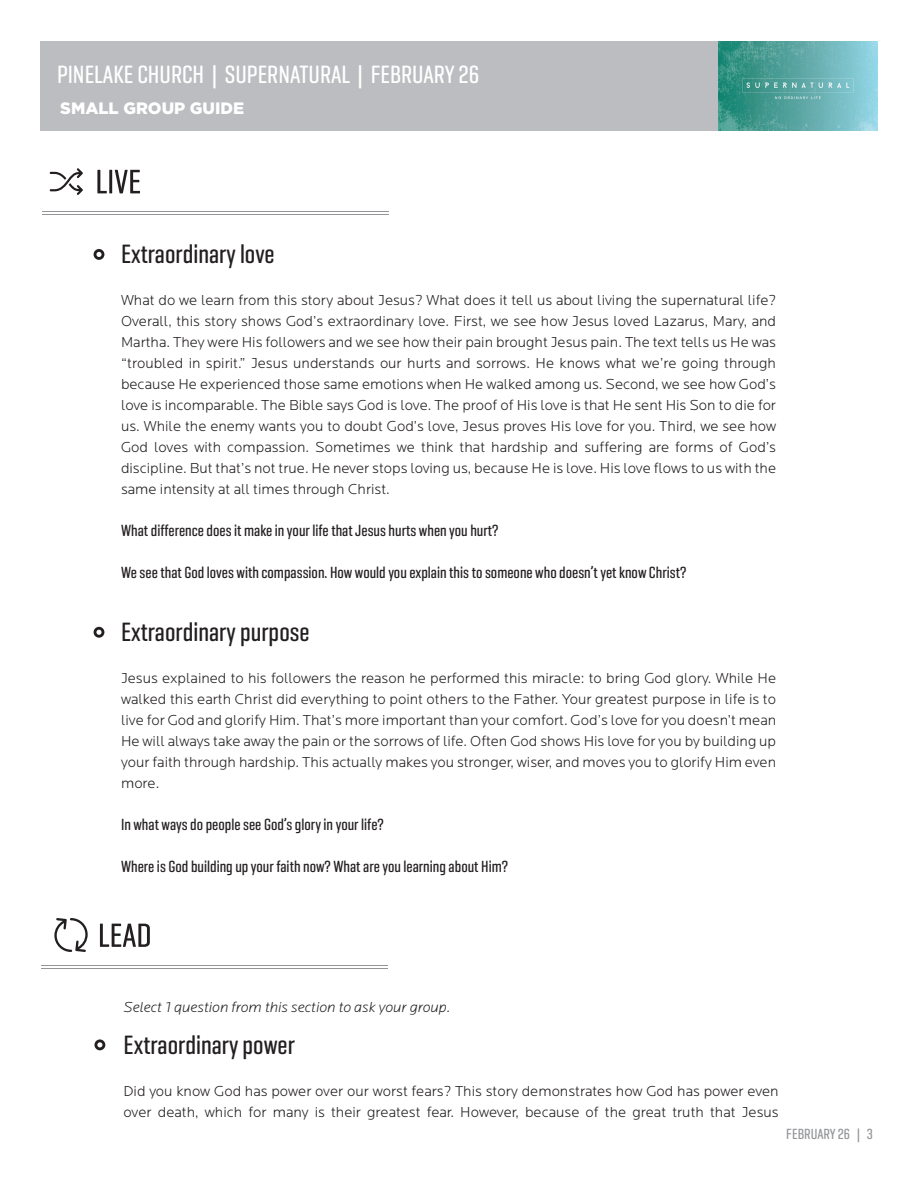
<style>
.page{position:relative;width:918px;height:1188px;background:#fff}
.page>*{position:absolute;margin:0;border:0;box-sizing:border-box;transform-origin:0 0}
.t1{font:500 27px "Geogrotesque Comp";color:#231f20}
.t2{font:500 25.5px "Geogrotesque Comp";color:#fff}
.t3{font:500 16.5px "Geogrotesque Comp";color:#231f20}
.t4{font:900 16.5px "Gotham";color:#fff}
.t5{font:300 15px/21px "Locator";color:#231f20;text-align:justify}
.t6{font:italic 300 15px "Locator";color:#231f20}
.t7{font:500 15px "Geogrotesque Comp";color:#939598}
</style>
<div class="page">
<div style="left:40px;top:41px;width:838px;height:90px;background:#bcbdc0"></div>
<img style="left:718px;top:41px;width:160px;height:90px">
<hr style="left:42px;top:211px;width:346px;height:1px;background:#939598">
<hr style="left:42px;top:214px;width:346px;height:1px;background:#939598">
<svg style="left:50px;top:168px;width:33px;height:27px"></svg>
<svg style="left:97px;top:170px;width:10px;height:23px"></svg>
<hr style="left:109px;top:170px;width:3px;height:23px;background:#231f20">
<svg style="left:115px;top:170px;width:25px;height:23px"></svg>
<svg style="left:94px;top:627px;width:10px;height:11px"></svg>
<svg style="left:94px;top:249px;width:10px;height:11px"></svg>
<svg style="left:94px;top:1039px;width:11px;height:11px"></svg>
<hr style="left:42px;top:965px;width:346px;height:1px;background:#939598">
<hr style="left:42px;top:968px;width:346px;height:1px;background:#939598">
<svg style="left:100px;top:924px;width:50px;height:23px"></svg>
<svg style="left:54px;top:918px;width:34px;height:34px"></svg>
<h2 class="t2" style="left:225px;top:57px;width:226px">BIG ROCKS | JANUARY 10TH</h2>
<h2 class="t2" style="left:57px;top:58px;width:424px">PINELAKE CHURCH | SUPERNATURAL | FEBRUARY 26</h2>
<p class="t4" style="left:60px;top:96px;width:185px">SMALL GROUP GUIDE</p>
<h1 class="t1" style="left:121px;top:237px;width:155px">Extraordinary love</h1>
<p class="t5" style="left:121px;top:290px;width:657px">What do we learn from this story about Jesus? What does it tell us about living the supernatural life?<br>Overall, this story shows God’s extraordinary love. First, we see how Jesus loved Lazarus, Mary, and Martha. They were His followers and we see how their pain brought Jesus pain. The text tells us He was “troubled in spirit.” Jesus understands our hurts and sorrows. He knows what we’re going through because He experienced those same emotions when He walked among us. Second, we see how God’s love is incomparable. The Bible says God is love. The proof of His love is that He sent His Son to die for us. While the enemy wants you to doubt God’s love, Jesus proves His love for you. Third, we see how God loves with compassion. Sometimes we think that hardship and suffering are forms of God’s discipline. But that’s not true. He never stops loving us, because He is love. His love flows to us with the same intensity at all times through Christ.</p>
<p class="t3" style="left:121px;top:520px;width:379px">What difference does it make in your life that Jesus hurts when you hurt?</p>
<p class="t3" style="left:121px;top:562px;width:567px">We see that God loves with compassion. How would you explain this to someone who doesn’t yet know Christ?</p>
<h1 class="t1" style="left:121px;top:615px;width:190px">Extraordinary purpose</h1>
<p class="t5" style="left:121px;top:668px;width:657px">Jesus explained to his followers the reason he performed this miracle: to bring God glory. While He walked this earth Christ did everything to point others to the Father. Your greatest purpose in life is to live for God and glorify Him. That’s more important than your comfort. God’s love for you doesn’t mean He will always take away the pain or the sorrows of life. Often God shows His love for you by building up your faith through hardship. This actually makes you stronger, wiser, and moves you to glorify Him even more.</p>
<p class="t3" style="left:121px;top:814px;width:264px">In what ways do people see God’s glory in your life?</p>
<p class="t3" style="left:121px;top:856px;width:389px">Where is God building up your faith now? What are you learning about Him?</p>
<p class="t6" style="left:124px;top:999px;width:328px">Select 1 question from this section to ask your group.</p>
<h1 class="t1" style="left:124px;top:1028px;width:173px">Extraordinary power</h1>
<p class="t5" style="left:124px;top:1080px;width:657px">Did you know God has power over our worst fears? This story demonstrates how God has power even over death, which for many is their greatest fear. However, because of the great truth that Jesus</p>
<p class="t7" style="left:786px;top:1124px;width:88px">FEBRUARY 26 | 3</p>
</div>
